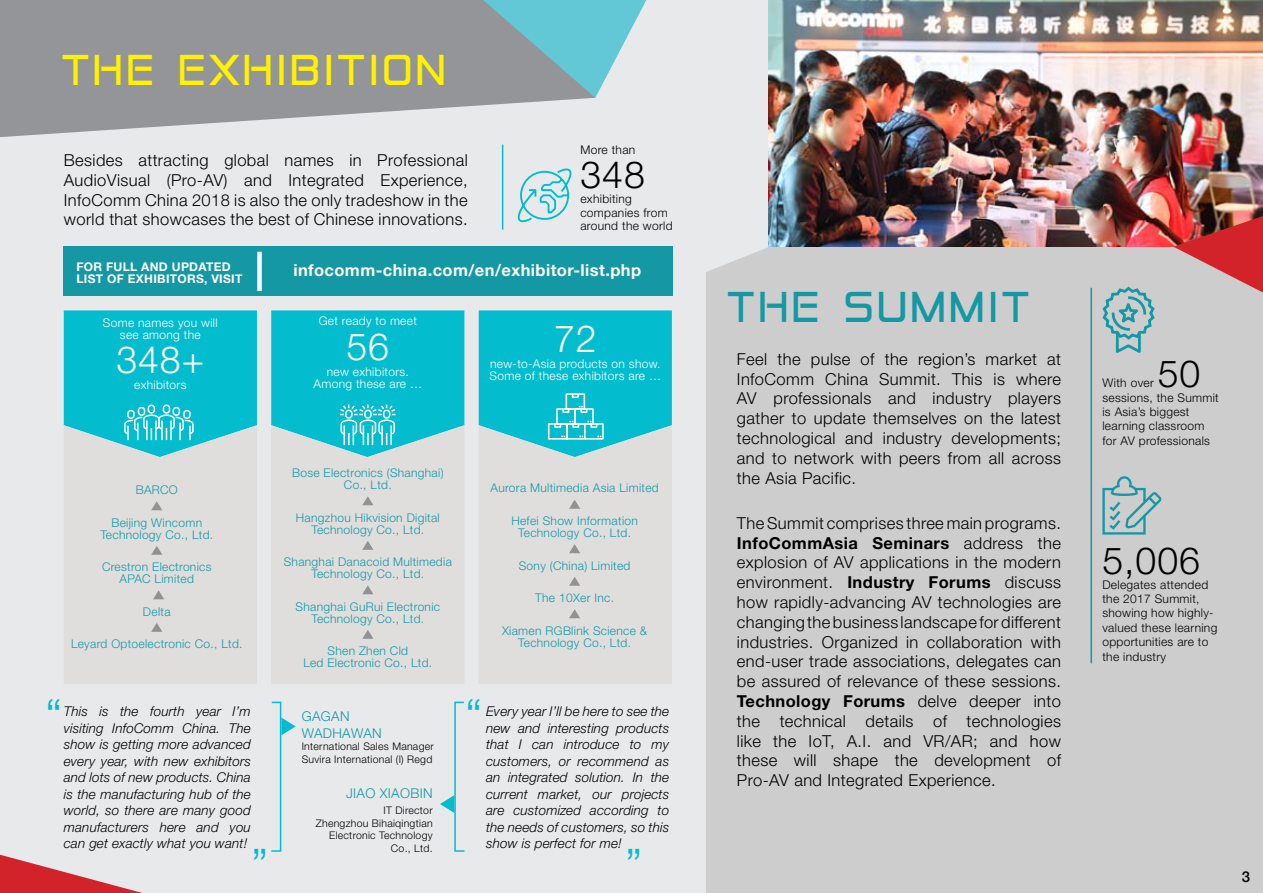
<style>
.page{position:relative;width:1263px;height:893px;background:#e8e9ea}
.page>*{position:absolute;margin:0;border:0;box-sizing:border-box;transform-origin:0 0}
.t1{font:300 45px "Helvetica Neue LT Std";color:#03bdce}
.t2{font:42px "Anita Semi square";letter-spacing:.025em;color:#fff200}
.t3{font:42px "Anita Semi square";letter-spacing:.025em;color:#1498a4}
.t4{font:300 37.5px "Helvetica Neue LT Std";letter-spacing:.025em;color:#000}
.t5{font:300 37.5px "Helvetica Neue LT Std";letter-spacing:.025em;color:#fff}
.t6{font:300 16.5px/19.8px "Helvetica Neue LT Std";letter-spacing:.025em;color:#000;text-align:justify}
.t7{font:700 16.5px "Helvetica Neue LT Std";letter-spacing:.025em;color:#fff}
.t8{font:500 15px "Helvetica Neue LT Std";color:#000}
.t9{font:italic 300 13.5px/16.5px "Helvetica Neue LT Std";letter-spacing:.01em;color:#000;text-align:justify}
.t10{font:300 13.5px "Helvetica Neue LT Std";letter-spacing:.025em;color:#1498a4}
.t11{font:300 12px/12px "Helvetica Neue LT Std";letter-spacing:.025em;color:#1498a4;text-align:center}
.t12{font:300 12px/14.4px "Helvetica Neue LT Std";letter-spacing:.025em;color:#000}
.t13{font:300 12px/12px "Helvetica Neue LT Std";letter-spacing:.025em;color:#fff;text-align:center}
.t14{font:700 12px/12px "Helvetica Neue LT Std";letter-spacing:.025em;color:#fff}
.t15{font:300 10.5px/12.6px "Helvetica Neue LT Std";letter-spacing:.025em;color:#000}
.s1{font-weight:700}
</style>
<div class="page">
<div style="left:706px;top:247px;width:557px;height:646px;background:#cecdcd"></div>
<div style="left:479px;top:457px;width:193px;height:227px;background:#dfdedd"></div>
<div style="left:64px;top:457px;width:193px;height:227px;background:#dfdedd"></div>
<div style="left:272px;top:457px;width:192px;height:227px;background:#dfdedd"></div>
<svg style="left:0;top:0;width:591px;height:137px;fill:#939598"></svg>
<hr style="left:502px;top:145px;width:1px;height:85px;background:#03bdce">
<hr style="left:1090px;top:288px;width:2px;height:375px;background:#1498a4">
<svg style="left:483px;top:0;width:163px;height:98px"></svg>
<svg style="left:517px;top:169px;width:55px;height:53px"></svg>
<div style="left:64px;top:247px;width:609px;height:49px;background:#1498a4"></div>
<div style="left:257px;top:252px;width:5px;height:39px;background:#fff"></div>
<svg style="left:151px;top:501px;width:11px;height:9px"></svg>
<svg style="left:151px;top:546px;width:11px;height:9px"></svg>
<svg style="left:153px;top:590px;width:11px;height:9px"></svg>
<svg style="left:151px;top:623px;width:11px;height:9px"></svg>
<svg style="left:64px;top:310px;width:193px;height:147px;background:#20c2d0"></svg>
<svg style="left:362px;top:496px;width:11px;height:9px"></svg>
<svg style="left:362px;top:541px;width:11px;height:9px"></svg>
<svg style="left:362px;top:585px;width:11px;height:9px"></svg>
<svg style="left:362px;top:630px;width:11px;height:9px"></svg>
<svg style="left:569px;top:500px;width:11px;height:9px"></svg>
<svg style="left:569px;top:544px;width:11px;height:9px"></svg>
<svg style="left:569px;top:577px;width:11px;height:9px"></svg>
<svg style="left:569px;top:609px;width:11px;height:9px"></svg>
<img style="left:769px;top:0;width:494px;height:247px">
<svg style="left:271px;top:310px;width:193px;height:147px;background:#21c2d0"></svg>
<svg style="left:479px;top:310px;width:193px;height:147px;background:#20c2d0"></svg>
<img style="left:1173px;top:216px;width:90px;height:77px">
<svg style="left:271px;top:701px;width:25px;height:151px"></svg>
<svg style="left:440px;top:701px;width:25px;height:151px"></svg>
<svg style="left:0;top:855px;width:142px;height:38px"></svg>
<svg style="left:1102px;top:476px;width:60px;height:59px;background:#a3c0c3"></svg>
<svg style="left:1101px;top:284px;width:55px;height:72px;background:#a1c0c3"></svg>
<h2 class="t2" style="left:64px;top:44px;width:388px">THE EXHIBITION</h2>
<p class="t6" style="left:64px;top:150px;width:405px">Besides attracting global names in Professional AudioVisual (Pro-AV) and Integrated Experience, InfoComm China 2018 is also the only tradeshow in the world that showcases the best of Chinese innovations.</p>
<p class="t12" style="left:580px;top:142px;width:56px">More than</p>
<h3 class="t4" style="left:580px;top:151px;width:66px">348</h3>
<p class="t12" style="left:580px;top:192px;width:94px;line-height:13.5px">exhibiting companies from around the world</p>
<p class="t14" style="left:77px;top:260px;width:75px">For full and</p>
<p class="t14" style="left:77px;top:260px;width:147px;text-indent:95px">updated<br>List of Exhibitors</p>
<p class="t14" style="left:204px;top:272px;width:40px">, visit</p>
<p class="t13" style="left:103px;top:316px;width:116px">Some names you will see among the</p>
<h3 class="t5" style="left:116px;top:337px;width:89px">348+</h3>
<p class="t13" style="left:134px;top:379px;width:54px">exhibitors</p>
<p class="t11" style="left:136px;top:483px;width:44px">BARCO</p>
<p class="t11" style="left:100px;top:516px;width:114px">Beijing Wincomn<br>Technology Co., Ltd.</p>
<p class="t11" style="left:102px;top:560px;width:111px">Crestron Electronics<br>APAC Limited</p>
<p class="t11" style="left:143px;top:605px;width:29px">Delta</p>
<p class="t11" style="left:71px;top:637px;width:173px">Leyard Optoelectronic Co., Ltd.</p>
<p class="t7" style="left:293px;top:260px;width:349px">infocomm-china.com/en/exhibitor-list.php</p>
<p class="t13" style="left:319px;top:315px;width:100px">Get ready to meet</p>
<h3 class="t5" style="left:346px;top:323px;width:44px">56</h3>
<p class="t13" style="left:314px;top:365px;width:110px">new exhibitors.<br>Among these are …</p>
<p class="t11" style="left:292px;top:466px;width:153px">Bose Electronics (Shanghai)<br>Co., Ltd.</p>
<p class="t11" style="left:296px;top:511px;width:145px">Hangzhou Hikvision Digital<br>Technology Co., Ltd.</p>
<p class="t11" style="left:284px;top:555px;width:170px">Shanghai Danacoid Multimedia<br>Technology Co., Ltd.</p>
<p class="t11" style="left:296px;top:600px;width:146px">Shanghai GuRui Electronic<br>Technology Co., Ltd.</p>
<p class="t11" style="left:303px;top:644px;width:130px">Shen Zhen Cld<br>Led Electronic Co., Ltd.</p>
<h3 class="t5" style="left:554px;top:315px;width:44px">72</h3>
<p class="t13" style="left:490px;top:357px;width:173px;text-align:left">new-to-Asia products on show.<br>Some of these exhibitors are …</p>
<p class="t11" style="left:490px;top:482px;width:170px">Aurora Multimedia Asia Limited</p>
<p class="t11" style="left:511px;top:514px;width:128px">Hefei Show Information<br>Technology Co., Ltd.</p>
<p class="t11" style="left:519px;top:559px;width:113px">Sony (China) Limited</p>
<p class="t11" style="left:535px;top:591px;width:80px">The 10Xer Inc.</p>
<p class="t11" style="left:502px;top:624px;width:147px">Xiamen RGBlink Science &amp;<br>Technology Co., Ltd.</p>
<h1 class="t1" style="left:45px;top:688px;width:18px">“</h1>
<h1 class="t1" style="left:466px;top:688px;width:18px">“</h1>
<p class="t9" style="left:64px;top:703px;width:189px">This is the fourth year I’m visiting InfoComm China. The show is getting more advanced every year, with new exhibitors and lots of new products. China is the manufacturing hub of the world, so there are many good manufacturers here and you can get exactly what you want!</p>
<p class="t9" style="left:486px;top:703px;width:185px">Every year I’ll be here to see the new and interesting products that I can introduce to my customers, or recommend as an integrated solution. In the current market, our projects are customized according to the needs of customers, so this show is perfect for me!</p>
<p class="t10" style="left:302px;top:708px;width:21px">Gaga</p>
<p class="t10" style="left:340px;top:708px;width:11px">n</p>
<p class="t10" style="left:302px;top:724px;width:24px">Wadhawa</p>
<p class="t10" style="left:372px;top:724px;width:11px">n</p>
<p class="t15" style="left:302px;top:740px;width:134px">International Sales Manager<br>Suvira International (I) Regd</p>
<p class="t10" style="left:346px;top:785px;width:15px">Jiao</p>
<p class="t10" style="left:380px;top:785px;width:16px">Xiaobi</p>
<p class="t10" style="left:423px;top:785px;width:11px">n</p>
<p class="t15" style="left:316px;top:804px;width:118px;text-align:right">IT Director<br>Zhengzhou Bihaiqingtian<br>Electronic Technology<br>Co., Ltd.</p>
<h1 class="t1" style="left:252px;top:837px;width:18px">”</h1>
<h1 class="t1" style="left:625px;top:837px;width:18px">”</h1>
<h2 class="t3" style="left:729px;top:281px;width:306px">THE SUMMIT</h2>
<p class="t6" style="left:737px;top:349px;width:326px">Feel the pulse of the region’s market at InfoComm China Summit. This is where AV professionals and industry players gather to update themselves on the latest technological and industry developments; and to network with peers from all across the Asia Pacific.</p>
<p class="t6" style="left:737px;top:513px;width:326px">The Summit comprises three main programs.<br><span class="s1">InfoCommAsia Seminars</span> address the explosion of AV applications in the modern environment. <span class="s1">Industry Forums</span> discuss how rapidly-advancing AV technologies are changing the business landscape for different industries. Organized in collaboration with end-user trade associations, delegates can be assured of relevance of these sessions.<br><span class="s1">Technology Forums</span> delve deeper into the technical details of technologies like the IoT, A.I. and VR/AR; and how these will shape the development of Pro-AV and Integrated Experience.</p>
<h3 class="t4" style="left:1158px;top:351px;width:44px">50</h3>
<p class="t12" style="left:1102px;top:390px;width:118px">sessions, the Summit is Asia’s biggest learning classroom for AV professionals</p>
<p class="t12" style="left:1102px;top:375px;width:53px">With over</p>
<h3 class="t4" style="left:1102px;top:538px;width:99px">5,006</h3>
<p class="t12" style="left:1102px;top:577px;width:116px">Delegates attended the 2017 Summit, showing how highly&shy;valued these learning opportunities are to the industry</p>
<p class="t8" style="left:1242px;top:868px;width:10px">3</p>
</div>
